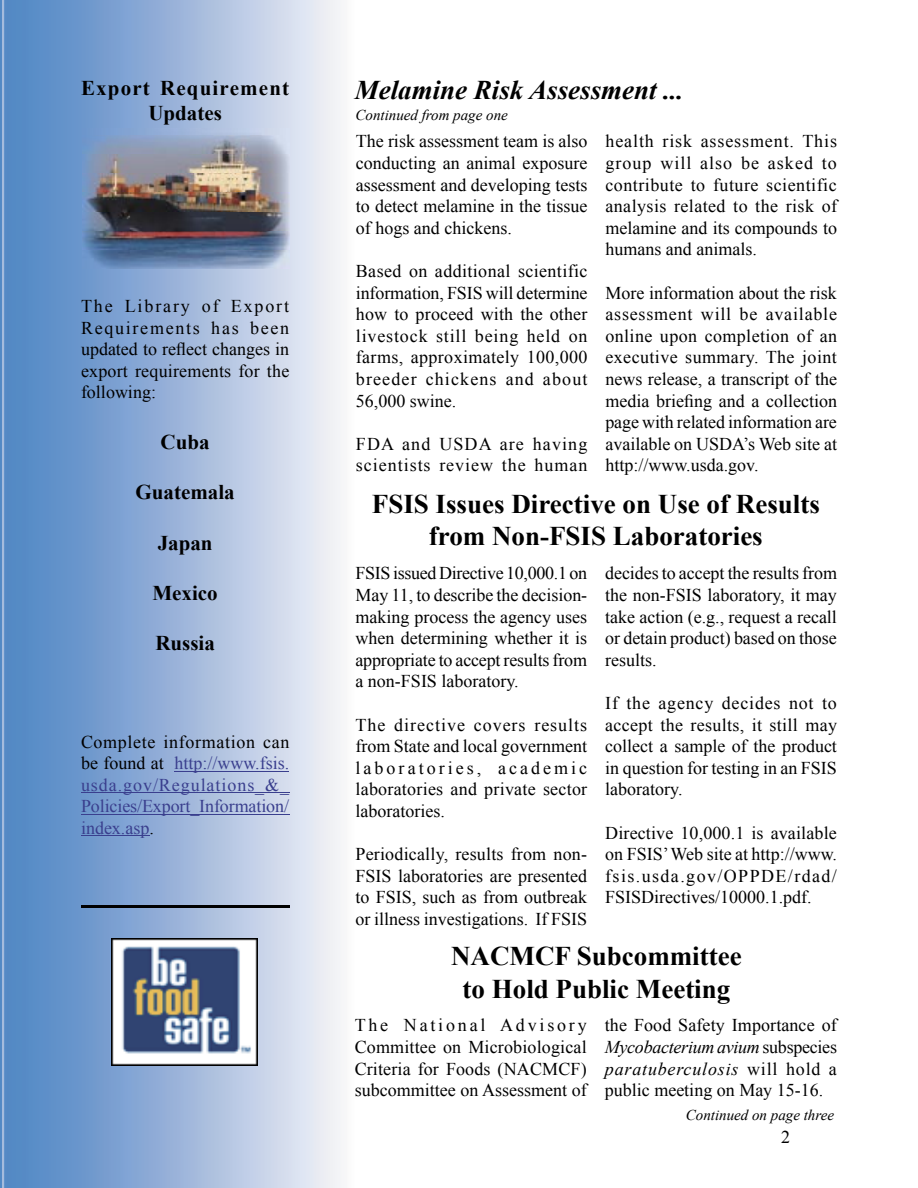
<style>
.page{position:relative;width:918px;height:1188px;background:#fff}
.page>*{position:absolute;margin:0;border:0;box-sizing:border-box;transform-origin:0 0}
.t1{font:700 27px/32.4px "Times New Roman";color:#000;text-align:center}
.t2{font:italic 700 27px "Times New Roman";color:#000}
.t3{font:700 21px "Times New Roman";color:#000}
.t4{font:700 21px/25.2px "Times New Roman";letter-spacing:.055em;color:#000;text-align:center}
.t5{font:18px/21.6px "Times New Roman";color:#000;text-align:justify}
.t6{font:18px/21.6px "Times New Roman";letter-spacing:-.005em;color:#3a3f8e;text-align:justify}
.t7{font:18px/21.6px "Times New Roman";letter-spacing:.055em;color:#000}
.t8{font:italic 15px "Times New Roman";color:#000}
.s1{color:#000}
.s2{font-style:italic}
</style>
<div class="page">
<svg style="left:0;top:0;width:341px;height:1188px;background:#9ab5da"></svg>
<img style="left:83px;top:250px;width:206px;height:19px">
<img style="left:83px;top:129px;width:206px;height:121px">
<hr style="left:174px;top:771px;width:115px;height:1px;background:#3a3f8e">
<hr style="left:81px;top:792px;width:208px;height:1px;background:#3a3f8e">
<hr style="left:81px;top:814px;width:208px;height:1px;background:#3a3f8e">
<hr style="left:81px;top:835px;width:68px;height:1px;background:#3a3f8e">
<hr style="left:81px;top:905px;width:208px;height:3px;background:#000">
<img style="left:112px;top:938px;width:146px;height:128px">
<p class="t4" style="left:81px;top:75px;width:210px">Export Requirement<br>Updates</p>
<p class="t5" style="left:81px;top:295px;width:210px">The Library of Export Requirements has been updated to reflect changes in export requirements for the following:</p>
<p class="t3" style="left:161px;top:427px;width:51px">Cuba</p>
<p class="t3" style="left:136px;top:478px;width:101px">Guatemala</p>
<p class="t3" style="left:158px;top:528px;width:56px">Japan</p>
<p class="t3" style="left:152px;top:578px;width:67px">Mexico</p>
<p class="t3" style="left:155px;top:629px;width:61px">Russia</p>
<p class="t6" style="left:81px;top:730px;width:210px"><span class="s1">Complete information can be found at</span> http://www.fsis. usda.gov/Regulations_&amp;_ Policies/Export_Information/ index.asp<span class="s1">.</span></p>
<h1 class="t2" style="left:355px;top:71px;width:331px">Melamine Risk Assessment ...</h1>
<p class="t8" style="left:356px;top:104px;width:154px">Continued from page one</p>
<p class="t5" style="left:356px;top:130px;width:233px">The risk assessment team is also conducting an animal exposure assessment and developing tests to detect melamine in the tissue of hogs and chickens.</p>
<p class="t5" style="left:356px;top:260px;width:233px">Based on additional scientific information, FSIS will determine how to proceed with the other livestock still being held on farms, approximately 100,000 breeder chickens and about 56,000 swine.</p>
<p class="t7" style="left:356px;top:433px;width:233px">FDA and USDA are having scientists review the human</p>
<p class="t5" style="left:605px;top:130px;width:233px">health risk assessment. This group will also be asked to contribute to future scientific analysis related to the risk of melamine and its compounds to humans and animals.</p>
<p class="t5" style="left:605px;top:282px;width:233px">More information about the risk assessment will be available online upon completion of an executive summary. The joint news release, a transcript of the media briefing and a collection page with related information are available on USDA’s Web site at http://www.usda.gov.</p>
<h1 class="t1" style="left:372px;top:487px;width:450px">FSIS Issues Directive on Use of Results from Non-FSIS Laboratories</h1>
<p class="t5" style="left:356px;top:562px;width:233px">FSIS issued Directive 10,000.1 on May 11, to describe the decision&shy;making process the agency uses when determining whether it is appropriate to accept results from a non-FSIS laboratory.</p>
<p class="t5" style="left:356px;top:713px;width:233px">The directive covers results from State and local government laboratories, academic laboratories and private sector laboratories.</p>
<p class="t5" style="left:356px;top:843px;width:233px">Periodically, results from non-FSIS laboratories are presented to FSIS, such as from outbreak or illness investigations. If FSIS</p>
<p class="t5" style="left:605px;top:562px;width:233px">decides to accept the results from the non-FSIS laboratory, it may take action (e.g., request a recall or detain product) based on those results.</p>
<p class="t5" style="left:605px;top:692px;width:233px">If the agency decides not to accept the results, it still may collect a sample of the product in question for testing in an FSIS laboratory.</p>
<p class="t5" style="left:605px;top:821px;width:233px">Directive 10,000.1 is available on FSIS’ Web site at http://www. fsis.usda.gov/OPPDE/rdad/ FSISDirectives/10000.1.pdf.</p>
<h1 class="t1" style="left:451px;top:940px;width:292px">NACMCF Subcommittee to Hold Public Meeting</h1>
<p class="t5" style="left:355px;top:1014px;width:234px">The National Advisory Committee on Microbiological Criteria for Foods (NACMCF) subcommittee on Assessment of</p>
<p class="t5" style="left:605px;top:1014px;width:234px">the Food Safety Importance of <span class="s2">Mycobacterium avium</span> subspecies <span class="s2">paratuberculosis</span> will hold a public meeting on May 15-16.</p>
<p class="t8" style="left:686px;top:1105px;width:150px">Continued on page three</p>
<p class="t5" style="left:781px;top:1126px;width:10px">2</p>
</div>
